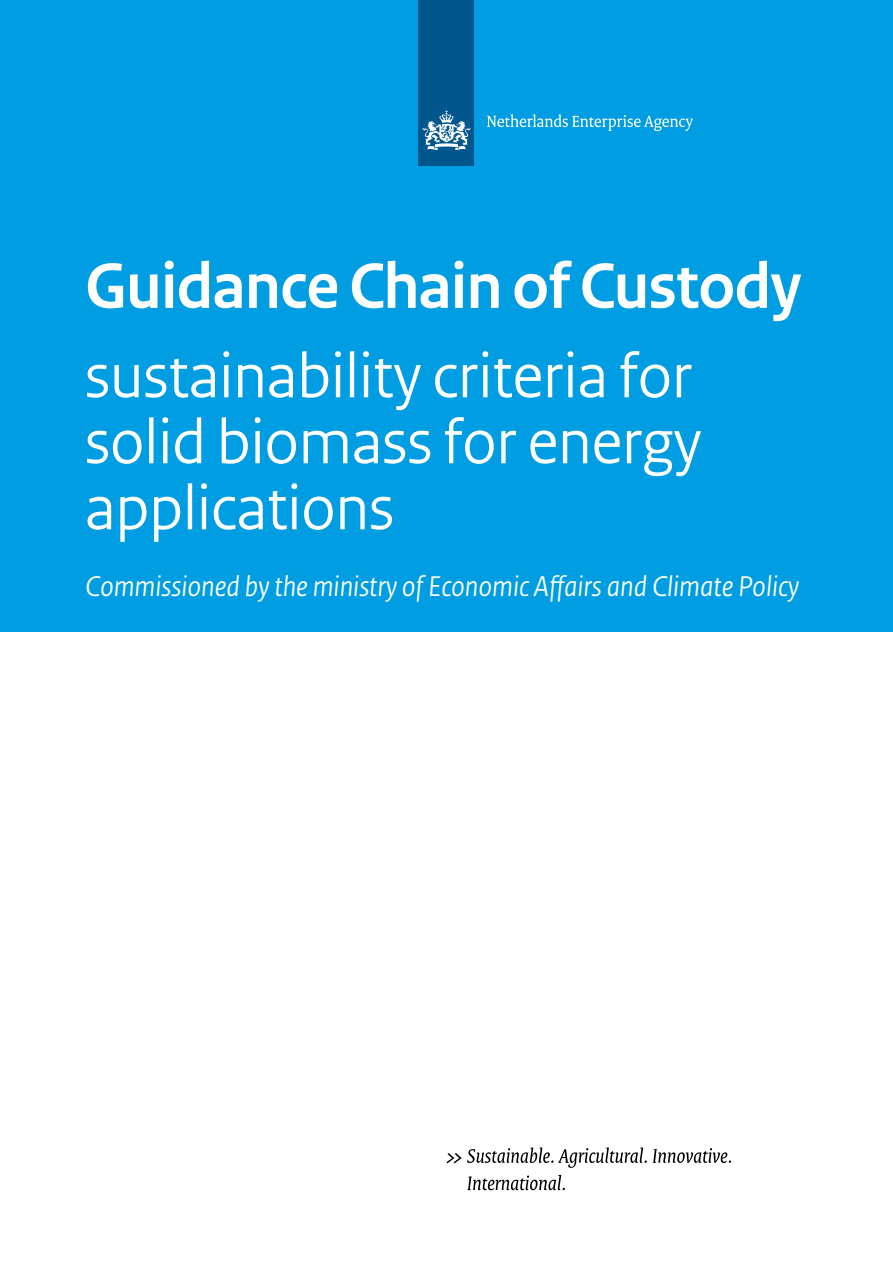
<style>
.page{position:relative;width:893px;height:1263px;background:#fff}
.page>*{position:absolute;margin:0;border:0;box-sizing:border-box;transform-origin:0 0}
._01_RO_Titel{font:700 67.5px "Rijksoverheid Sans Heading";letter-spacing:-.01em;color:#fff}
._02_RO_Subtitel{font:66px/66px "Rijksoverheid Sans Heading";color:#fff}
.Alineastijl_1{font:italic 30px "Rijksoverheid Sans Heading";color:#fff}
</style>
<div class="page">
<div style="left:0;top:0;width:893px;height:631px;background:#009de2"></div>
<svg style="left:467px;top:1175px;width:98px;height:15px"></svg>
<svg style="left:446px;top:1147px;width:285px;height:21px"></svg>
<div style="left:419px;top:0;width:55px;height:166px;background:#00568d"></div>
<svg style="left:423px;top:110px;width:47px;height:40px"></svg>
<svg style="left:487px;top:114px;width:206px;height:17px"></svg>
<p class="_01_RO_Titel" style="left:85px;top:248px;width:718px">Guidance Chain of Custody</p>
<p class="_02_RO_Subtitel" style="left:85px;top:344px;width:618px">sustainability criteria for solid biomass for energy applications</p>
<p class="Alineastijl_1" style="left:85px;top:569px;width:715px">Commissioned by the ministry of Economic Affairs and Climate Policy</p>
</div>
